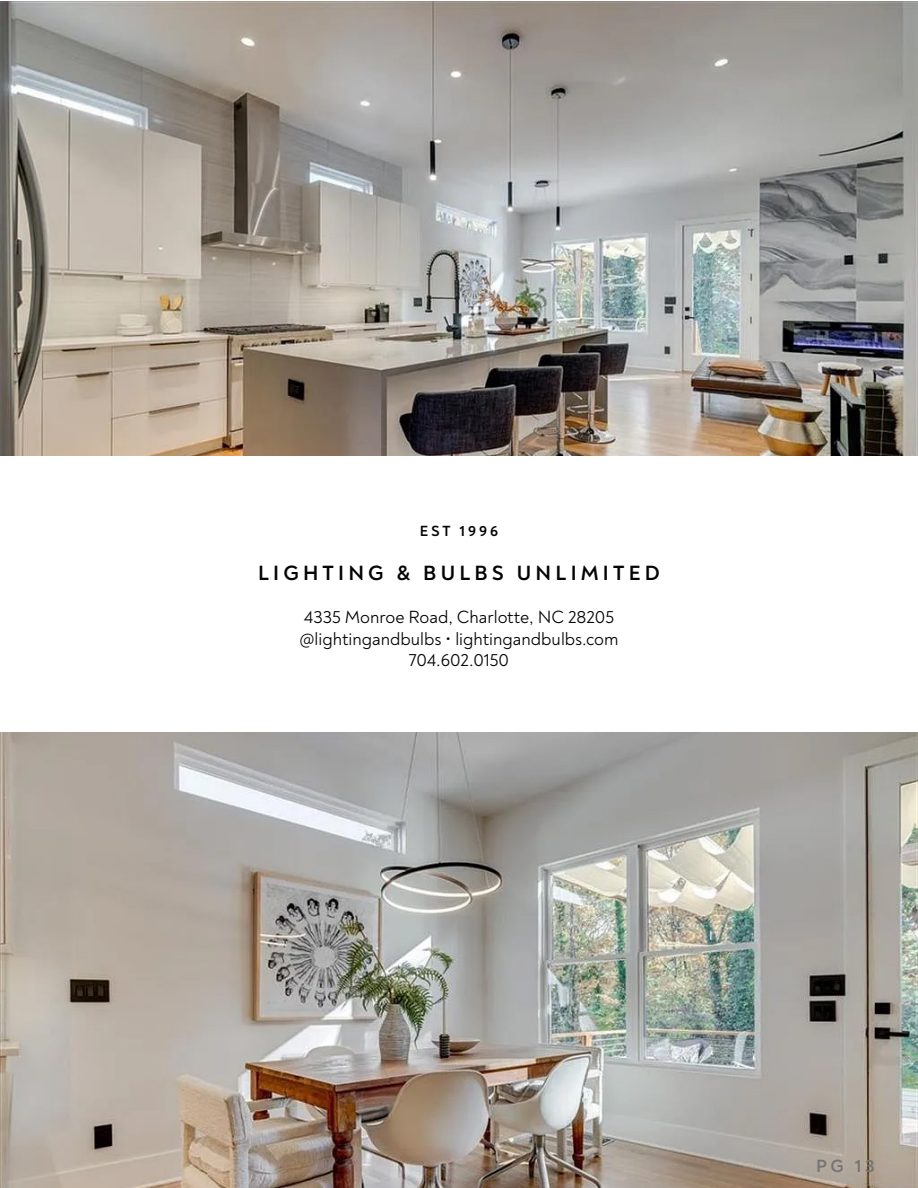
<style>
.page{position:relative;width:918px;height:1188px;background:#fff}
.page>*{position:absolute;margin:0;border:0;box-sizing:border-box;transform-origin:0 0}
.t1{font:700 21px "Noah";letter-spacing:.2em;color:#040503}
.t2{font:18px/21.6px "Noah";color:#040503;text-align:center}
.t3{font:700 18px "Noah";color:#767575}
.t4{font:700 15px "Noah";letter-spacing:.2em;color:#040503}
</style>
<div class="page">
<img style="left:0;top:2px;width:918px;height:454px">
<img style="left:0;top:732px;width:918px;height:456px">
<p class="t4" style="left:420px;top:521px;width:80px">EST 1996</p>
<p class="t1" style="left:258px;top:559px;width:403px">LIGHTING &amp; BULBS UNLIMITED</p>
<p class="t2" style="left:300px;top:606px;width:320px">4335 Monroe Road, Charlotte, NC 28205 @lightingandbulbs • lightingandbulbs.com<br>704.602.0150</p>
<p class="t3" style="left:816px;top:1154px;width:60px">PG 13</p>
</div>
